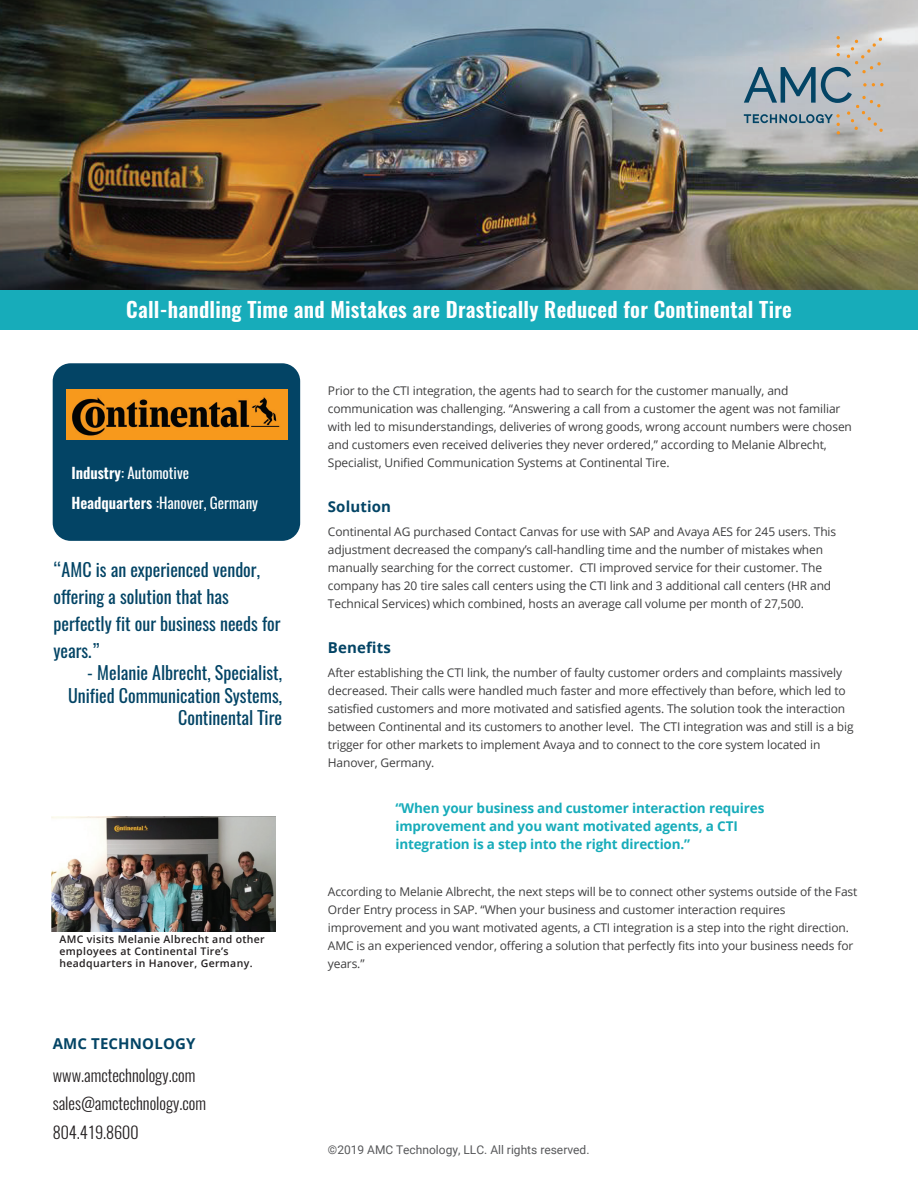
<style>
.page{position:relative;width:918px;height:1188px;background:#fff}
.page>*{position:absolute;margin:0;border:0;box-sizing:border-box;transform-origin:0 0}
.t1{font:600 21px "Oswald";letter-spacing:.01em;color:#fff}
.t2{font:18px/27px "Oswald";color:#034465}
.t3{font:300 16.5px/28.5px "Oswald";color:#231f20}
.t4{font:15px/30px "Oswald";color:#fff}
.t5{font:700 15px "Open Sans";letter-spacing:.01em;color:#034465}
.t6{font:700 13.5px/18px "Open Sans";letter-spacing:-.01em;color:#17acba}
.t7{font:12px/18px "Open Sans";letter-spacing:-.01em;color:#3e3e3f}
.t8{font:12px "Roboto";color:#57585a}
.t9{font:600 10.5px/12px "Open Sans";letter-spacing:.03em;color:#231f20}
.s1{font-weight:600}
</style>
<div class="page">
<img style="left:0;top:0;width:918px;height:291px">
<div style="left:0;top:291px;width:918px;height:39px;background:#17acba"></div>
<div style="left:53px;top:363px;width:247px;height:178px;background:#034465;border-radius:18px"></div>
<img style="left:52px;top:816px;width:223px;height:115px">
<svg style="left:744px;top:36px;width:140px;height:98px;background:#abb3b7"></svg>
<img style="left:66px;top:390px;width:221px;height:49px">
<h1 class="t1" style="left:126px;top:295px;width:667px">Call-handling Time and Mistakes are Drastically Reduced for Continental Tire</h1>
<p class="t4" style="left:71px;top:458px;width:188px"><span class="s1">Industry</span>: Automotive<br><span class="s1">Headquarters</span> :Hanover, Germany</p>
<h2 class="t2" style="left:53px;top:556px;width:229px">“AMC is an experienced vendor, offering a solution that has perfectly fit our business needs for years.”</h2>
<h2 class="t2" style="left:68px;top:662px;width:216px;line-height:22.5px;text-align:right">- Melanie Albrecht, Specialist,<br>Unified Communication Systems,<br>Continental Tire</h2>
<p class="t9" style="left:59px;top:933px;width:207px">AMC visits Melanie Albrecht and other employees at Continental Tire’s headquarters in Hanover, Germany.</p>
<p class="t5" style="left:53px;top:1033px;width:144px">AMC TECHNOLOGY</p>
<h3 class="t3" style="left:53px;top:1061px;width:155px">www.amctechnology.com sales@amctechnology.com<br>804.419.8600</h3>
<p class="t7" style="left:328px;top:381px;width:526px">Prior to the CTI integration, the agents had to search for the customer manually, and communication was challenging. “Answering a call from a customer the agent was not familiar with led to misunderstandings, deliveries of wrong goods, wrong account numbers were chosen and customers even received deliveries they never ordered,” according to Melanie Albrecht, Specialist, Unified Communication Systems at Continental Tire.</p>
<p class="t5" style="left:328px;top:496px;width:65px">Solution</p>
<p class="t7" style="left:328px;top:522px;width:510px">Continental AG purchased Contact Canvas for use with SAP and Avaya AES for 245 users. This adjustment decreased the company’s call-handling time and the number of mistakes when manually searching for the correct customer. CTI improved service for their customer. The company has 20 tire sales call centers using the CTI link and 3 additional call centers (HR and Technical Services) which combined, hosts an average call volume per month of 27,500.</p>
<p class="t5" style="left:328px;top:637px;width:64px">Benefits</p>
<p class="t7" style="left:328px;top:663px;width:527px">After establishing the CTI link, the number of faulty customer orders and complaints massively decreased. Their calls were handled much faster and more effectively than before, which led to satisfied customers and more motivated and satisfied agents. The solution took the interaction between Continental and its customers to another level. The CTI integration was and still is a big trigger for other markets to implement Avaya and to connect to the core system located in Hanover, Germany.</p>
<p class="t6" style="left:395px;top:799px;width:371px">“When your business and customer interaction requires improvement and you want motivated agents, a CTI integration is a step into the right direction.”</p>
<p class="t7" style="left:328px;top:882px;width:531px">According to Melanie Albrecht, the next steps will be to connect other systems outside of the Fast Order Entry process in SAP. “When your business and customer interaction requires improvement and you want motivated agents, a CTI integration is a step into the right direction.<br>AMC is an experienced vendor, offering a solution that perfectly fits into your business needs for years.”</p>
<p class="t8" style="left:328px;top:1141px;width:263px">©2019 AMC Technology, LLC. All rights reserved.</p>
</div>
